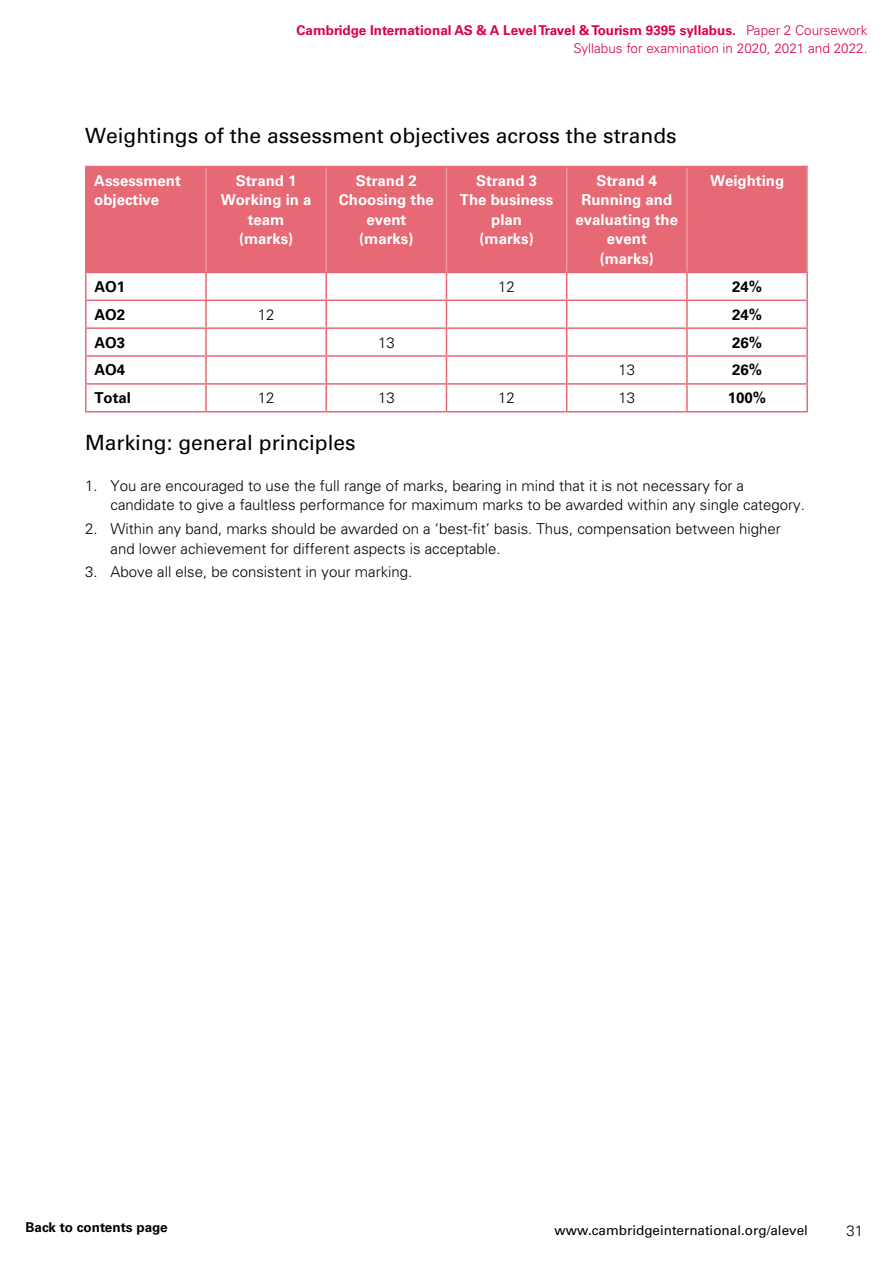
<style>
.page{position:relative;width:893px;height:1263px;background:#fff}
.page>*{position:absolute;margin:0;border:0;box-sizing:border-box;transform-origin:0 0}
.t1{font:21px "Univers LT Std";color:#000}
.t2{font:300 15px/19.5px "Univers LT Std";color:#000}
.t3{font:700 15px/19.5px "Univers LT Std";color:#fff;text-align:center}
.t4{font:700 15px "Univers LT Std";color:#000}
.t5{font:700 13.5px/18px "Univers LT Std";color:#dc0046;text-align:right}
.t6{font:13.5px "Univers LT Std";color:#000}
.t7{font:700 13.5px "Univers LT Std";color:#000}
.s1{font-weight:300}
</style>
<div class="page">
<div style="left:87px;top:167px;width:719px;height:105px;background:#e76975"></div>
<hr style="left:205px;top:167px;width:2px;height:105px;background:#ef999b">
<hr style="left:325px;top:167px;width:2px;height:105px;background:#ef999b">
<hr style="left:446px;top:167px;width:1px;height:105px;background:#ef999b">
<hr style="left:566px;top:167px;width:1px;height:105px;background:#ef999b">
<hr style="left:686px;top:167px;width:2px;height:105px;background:#ef999b">
<hr style="left:205px;top:273px;width:2px;height:27px;background:#e76975">
<hr style="left:325px;top:273px;width:2px;height:27px;background:#e76975">
<hr style="left:686px;top:273px;width:2px;height:27px;background:#e76975">
<hr style="left:85px;top:300px;width:121px;height:1px;background:#e76975">
<hr style="left:206px;top:300px;width:120px;height:1px;background:#e76975">
<hr style="left:205px;top:301px;width:2px;height:26px;background:#e76975">
<hr style="left:326px;top:300px;width:120px;height:1px;background:#e76975">
<hr style="left:325px;top:301px;width:2px;height:26px;background:#e76975">
<hr style="left:446px;top:300px;width:121px;height:1px;background:#e76975">
<hr style="left:567px;top:300px;width:120px;height:1px;background:#e76975">
<hr style="left:687px;top:300px;width:121px;height:1px;background:#e76975">
<hr style="left:686px;top:301px;width:2px;height:26px;background:#e76975">
<hr style="left:85px;top:327px;width:121px;height:2px;background:#e76975">
<hr style="left:206px;top:327px;width:120px;height:2px;background:#e76975">
<hr style="left:205px;top:329px;width:2px;height:26px;background:#e76975">
<hr style="left:326px;top:327px;width:120px;height:2px;background:#e76975">
<hr style="left:325px;top:329px;width:2px;height:26px;background:#e76975">
<hr style="left:446px;top:327px;width:121px;height:2px;background:#e76975">
<hr style="left:567px;top:327px;width:120px;height:2px;background:#e76975">
<hr style="left:687px;top:327px;width:121px;height:2px;background:#e76975">
<hr style="left:686px;top:329px;width:2px;height:26px;background:#e76975">
<hr style="left:85px;top:355px;width:121px;height:2px;background:#e76975">
<hr style="left:206px;top:355px;width:120px;height:2px;background:#e76975">
<hr style="left:205px;top:357px;width:2px;height:26px;background:#e76975">
<hr style="left:326px;top:355px;width:120px;height:2px;background:#e76975">
<hr style="left:325px;top:357px;width:2px;height:26px;background:#e76975">
<hr style="left:446px;top:355px;width:121px;height:2px;background:#e76975">
<hr style="left:567px;top:355px;width:120px;height:2px;background:#e76975">
<hr style="left:687px;top:355px;width:121px;height:2px;background:#e76975">
<hr style="left:686px;top:357px;width:2px;height:26px;background:#e76975">
<hr style="left:85px;top:383px;width:121px;height:2px;background:#e76975">
<hr style="left:206px;top:383px;width:120px;height:2px;background:#e76975">
<hr style="left:205px;top:385px;width:2px;height:26px;background:#e76975">
<hr style="left:326px;top:383px;width:120px;height:2px;background:#e76975">
<hr style="left:325px;top:385px;width:2px;height:26px;background:#e76975">
<hr style="left:446px;top:383px;width:121px;height:2px;background:#e76975">
<svg style="left:446px;top:273px;width:1px;height:138px"></svg>
<hr style="left:567px;top:383px;width:120px;height:2px;background:#e76975">
<svg style="left:566px;top:273px;width:1px;height:138px"></svg>
<hr style="left:687px;top:383px;width:121px;height:2px;background:#e76975">
<hr style="left:686px;top:385px;width:2px;height:26px;background:#e76975">
<hr style="left:85px;top:273px;width:2px;height:27px;background:#e76975">
<hr style="left:806px;top:273px;width:2px;height:27px;background:#e76975">
<hr style="left:85px;top:301px;width:2px;height:26px;background:#e76975">
<hr style="left:806px;top:301px;width:2px;height:26px;background:#e76975">
<hr style="left:85px;top:329px;width:2px;height:26px;background:#e76975">
<hr style="left:806px;top:329px;width:2px;height:26px;background:#e76975">
<hr style="left:85px;top:357px;width:2px;height:26px;background:#e76975">
<hr style="left:806px;top:357px;width:2px;height:26px;background:#e76975">
<hr style="left:85px;top:385px;width:2px;height:26px;background:#e76975">
<hr style="left:806px;top:385px;width:2px;height:26px;background:#e76975">
<hr style="left:85px;top:411px;width:121px;height:1px;background:#e76975">
<hr style="left:206px;top:411px;width:120px;height:1px;background:#e76975">
<hr style="left:326px;top:411px;width:120px;height:1px;background:#e76975">
<hr style="left:446px;top:411px;width:121px;height:1px;background:#e76975">
<hr style="left:567px;top:411px;width:120px;height:1px;background:#e76975">
<hr style="left:687px;top:411px;width:121px;height:1px;background:#e76975">
<hr style="left:85px;top:166px;width:121px;height:1px;background:#e76975">
<hr style="left:85px;top:167px;width:2px;height:105px;background:#e76975">
<hr style="left:206px;top:166px;width:120px;height:1px;background:#e76975">
<hr style="left:326px;top:166px;width:120px;height:1px;background:#e76975">
<hr style="left:446px;top:166px;width:121px;height:1px;background:#e76975">
<hr style="left:567px;top:166px;width:120px;height:1px;background:#e76975">
<hr style="left:687px;top:166px;width:121px;height:1px;background:#e76975">
<hr style="left:85px;top:272px;width:121px;height:1px;background:#e76975">
<hr style="left:206px;top:272px;width:120px;height:1px;background:#e76975">
<hr style="left:326px;top:272px;width:120px;height:1px;background:#e76975">
<hr style="left:446px;top:272px;width:121px;height:1px;background:#e76975">
<hr style="left:567px;top:272px;width:120px;height:1px;background:#e76975">
<hr style="left:687px;top:272px;width:121px;height:1px;background:#e76975">
<hr style="left:806px;top:167px;width:2px;height:105px;background:#ef999b">
<p class="t5" style="left:297px;top:22px;width:572px">Cambridge International AS &amp; A Level Travel &amp; Tourism 9395 syllabus. <span class="s1">Paper 2 Coursework<br>Syllabus for examination in 2020, 2021 and 2022.</span></p>
<h1 class="t1" style="left:85px;top:123px;width:593px">Weightings of the assessment objectives across the strands</h1>
<p class="t3" style="left:94px;top:171px;width:88px;text-align:left">Assessment objective</p>
<p class="t3" style="left:221px;top:171px;width:92px">Strand 1<br>Working in a team (marks)</p>
<p class="t3" style="left:339px;top:171px;width:97px">Strand 2<br>Choosing the event (marks)</p>
<p class="t3" style="left:460px;top:171px;width:95px">Strand 3<br>The business plan<br>(marks)</p>
<p class="t3" style="left:576px;top:171px;width:104px">Strand 4<br>Running and evaluating the event<br>(marks)</p>
<p class="t3" style="left:710px;top:171px;width:76px">Weighting</p>
<p class="t4" style="left:94px;top:278px;width:32px">AO1</p>
<p class="t2" style="left:498px;top:277px;width:18px">12</p>
<p class="t4" style="left:732px;top:278px;width:32px">24%</p>
<p class="t4" style="left:94px;top:306px;width:32px">AO2</p>
<p class="t2" style="left:258px;top:305px;width:18px">12</p>
<p class="t4" style="left:732px;top:306px;width:32px">24%</p>
<p class="t4" style="left:94px;top:333px;width:32px">AO3</p>
<p class="t2" style="left:378px;top:332px;width:18px">13</p>
<p class="t4" style="left:732px;top:333px;width:32px">26%</p>
<p class="t4" style="left:94px;top:361px;width:32px">AO4</p>
<p class="t2" style="left:618px;top:360px;width:18px">13</p>
<p class="t4" style="left:732px;top:361px;width:32px">26%</p>
<p class="t4" style="left:94px;top:389px;width:38px">Total</p>
<p class="t2" style="left:258px;top:388px;width:18px">12</p>
<p class="t2" style="left:378px;top:388px;width:18px">13</p>
<p class="t2" style="left:498px;top:388px;width:18px">12</p>
<p class="t2" style="left:618px;top:388px;width:18px">13</p>
<p class="t4" style="left:728px;top:389px;width:40px">100%</p>
<h1 class="t1" style="left:85px;top:430px;width:272px">Marking: general principles</h1>
<p class="t2" style="left:111px;top:476px;width:696px;text-indent:-26px">1. You are encouraged to use the full range of marks, bearing in mind that it is not necessary for a candidate to give a faultless performance for maximum marks to be awarded within any single category.</p>
<p class="t2" style="left:111px;top:519px;width:672px;text-indent:-26px">2. Within any band, marks should be awarded on a ‘best-fit’ basis. Thus, compensation between higher and lower achievement for different aspects is acceptable.</p>
<p class="t2" style="left:85px;top:562px;width:329px">3. Above all else, be consistent in your marking.</p>
<p class="t7" style="left:26px;top:1219px;width:144px">Back to contents page</p>
<p class="t6" style="left:555px;top:1222px;width:255px">www.cambridgeinternational.org/alevel</p>
<p class="t2" style="left:846px;top:1220px;width:18px">31</p>
</div>
